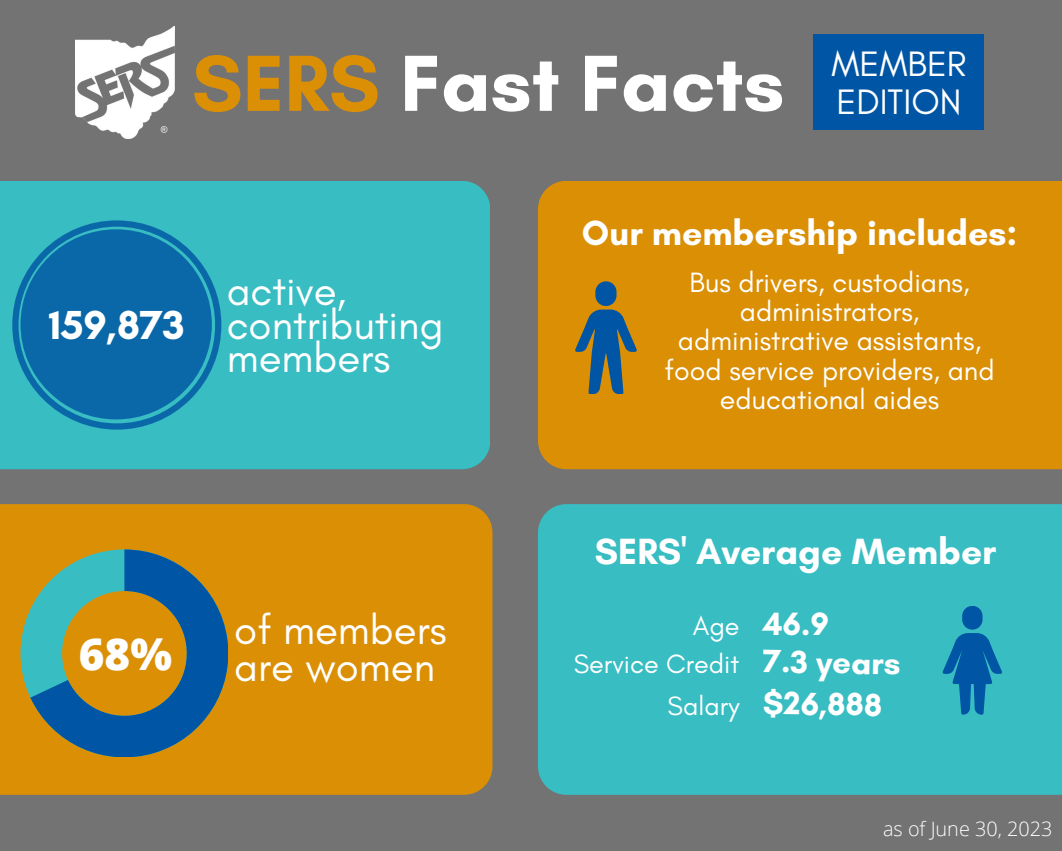
<style>
.page{position:relative;width:1062px;height:851px;background:#fff}
.page>*{position:absolute;margin:0;border:0;box-sizing:border-box;transform-origin:0 0}
.t1{font:700 80.85px "Glacial Indifference";color:#fff}
.t2{font:800 43.95px "Open Sans";color:#fff}
.t3{font:42px/33.8px "Glacial Indifference";color:#fff}
.t4{font:700 41.25px "Glacial Indifference";color:#fff}
.t5{font:700 37.2px "Glacial Indifference";color:#fff}
.t6{font:36px/38.2px "Glacial Indifference";color:#fff}
.t7{font:700 35.7px "Glacial Indifference";color:#fff}
.t8{font:700 32.85px "Glacial Indifference";color:#fff}
.t9{font:28.5px/29.2px "Glacial Indifference";color:#fff;text-align:center}
.t10{font:27px "Glacial Indifference";color:#fff}
.t11{font:300 19.8px "Open Sans";color:#fff}
.s1{color:#da8f05}
</style>
<div class="page">
<div style="left:0;top:0;width:1062px;height:850px;background:#737373"></div>
<img style="left:76px;top:26px;width:99px;height:112px">
<div style="left:814px;top:35px;width:170px;height:95px;background:#0055a4"></div>
<div style="left:0;top:181px;width:490px;height:288px;background:#38bdc2"></div>
<svg style="left:12px;top:220px;width:209px;height:209px;background:#2ba5bb"></svg>
<div style="left:21px;top:229px;width:191px;height:190px;background:#0a68a9;border-radius:50%"></div>
<div style="left:538px;top:181px;width:524px;height:288px;background:#da8f05"></div>
<svg style="left:575px;top:281px;width:62px;height:113px;background:#77744c"></svg>
<div style="left:0;top:504px;width:492px;height:290px;background:#da8f05"></div>
<svg style="left:21px;top:549px;width:9px;height:208px;background:#aa9c3c"></svg>
<svg style="left:30px;top:549px;width:198px;height:208px;background:#72815b"></svg>
<div style="left:538px;top:504px;width:524px;height:290px;background:#38bdc2"></div>
<svg style="left:943px;top:606px;width:59px;height:108px;background:#1d8bb3"></svg>
<h1 class="t1" style="left:192px;top:34px;width:594px"><span class="s1">SERS</span> Fast Facts</h1>
<h4 class="t6" style="left:831px;top:44px;width:137px">MEMBER<br>EDITION</h4>
<h2 class="t4" style="left:49px;top:299px;width:138px">159,873</h2>
<p class="t7" style="left:582px;top:211px;width:437px">Our membership includes:</p>
<h3 class="t3" style="left:227px;top:273px;width:218px">active, contributing members</h3>
<h5 class="t9" style="left:665px;top:267px;width:332px">Bus drivers, custodians, administrators, administrative assistants, food service providers, and educational aides</h5>
<h2 class="t2" style="left:79px;top:622px;width:95px">68%</h2>
<h3 class="t3" style="left:234px;top:610px;width:214px;line-height:37px">of members are women</h3>
<p class="t5" style="left:595px;top:528px;width:403px">SERS' Average Member</p>
<h6 class="t10" style="left:693px;top:609px;width:48px">Age</h6>
<h6 class="t10" style="left:574px;top:647px;width:167px">Service Credit</h6>
<h6 class="t8" style="left:763px;top:604px;width:68px">46.9</h6>
<h5 class="t8" style="left:764px;top:641px;width:139px;rotate:1deg">7.3 years</h5>
<p class="t10" style="left:668px;top:688px;width:74px">Salary</p>
<p class="t8" style="left:764px;top:682px;width:121px;rotate:1deg">$26,888</p>
<p class="t11" style="left:883px;top:814px;width:171px">as of June 30, 2023</p>
</div>
